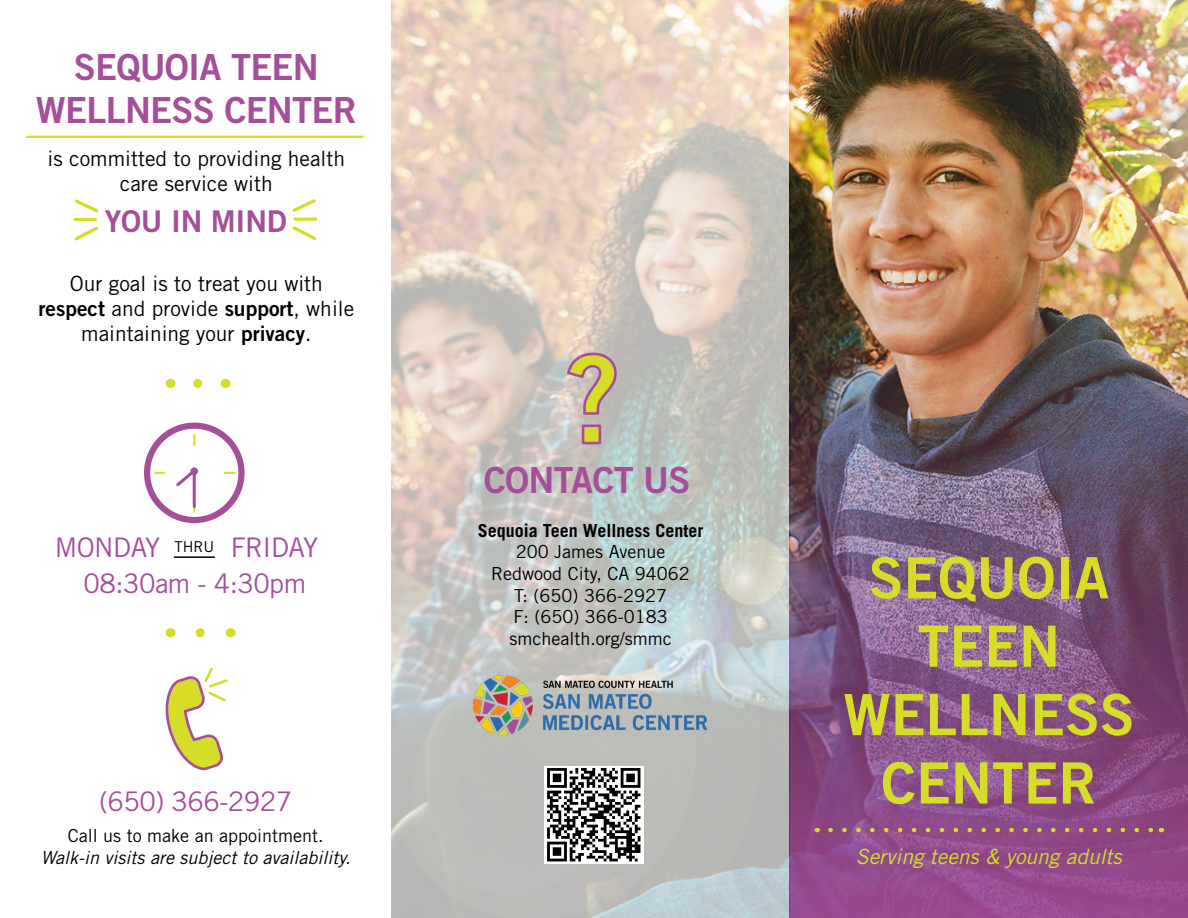
<style>
.page{position:relative;width:1188px;height:918px;background:#fff}
.page>*{position:absolute;margin:0;border:0;box-sizing:border-box;transform-origin:0 0}
.t1{font:94.5px "Trade Gothic LT Std Bd 2";color:#000}
.t2{font:57px/68.4px "Trade Gothic LT Std Bd 2";color:#d6dd29;text-align:center}
.t3{font:36px/43.2px "Trade Gothic LT Std Bd 2";letter-spacing:-.02em;color:#a54e9a;text-align:center}
.t4{font:30px "Trade Gothic LT Std Bd 2";letter-spacing:-.01em;color:#a54e9a}
.t5{font:27px/36px "Trade Gothic LT Std";letter-spacing:-.02em;color:#a54e9a}
.t6{font:21px/25.2px "Trade Gothic LT Std";color:#000;text-align:center}
.t7{font:italic 21px "Trade Gothic LT Std";color:#d6dd29}
.t8{font:18px/21.6px "Trade Gothic LT Std";color:#000;text-align:center}
.t9{font:italic 18px "Trade Gothic LT Std";color:#000}
.t10{font:700 18px "Trade Gothic LT Std";color:#000}
.s1{font-family:"Trade Gothic LT Std Bd 2"}
</style>
<div class="page">
<img style="left:392px;top:0;width:796px;height:918px">
<hr style="left:26px;top:136px;width:338px;height:2px;background:#d6dd29">
<svg style="left:165px;top:669px;width:63px;height:102px"></svg>
<svg style="left:565px;top:351px;width:53px;height:95px;background:#c6b895"></svg>
<img style="left:472px;top:674px;width:236px;height:63px">
<svg style="left:831px;top:828px;width:323px;height:4px"></svg>
<svg style="left:74px;top:199px;width:25px;height:14px"></svg>
<hr style="left:75px;top:218px;width:21px;height:3px;background:#d6dd29">
<svg style="left:74px;top:226px;width:25px;height:15px"></svg>
<hr style="left:174px;top:556px;width:41px;height:2px;background:#000">
<div style="left:144px;top:423px;width:101px;height:100px;border:6px solid #a54e9a;border-radius:50%"></div>
<svg style="left:225px;top:472px;width:10px;height:2px"></svg>
<svg style="left:155px;top:472px;width:9px;height:2px"></svg>
<svg style="left:193px;top:435px;width:2px;height:10px"></svg>
<svg style="left:176px;top:472px;width:22px;height:17px"></svg>
<hr style="left:193px;top:471px;width:3px;height:36px;background:#a54e9a">
<div style="left:190px;top:467px;width:8px;height:8px;background:#a54e9a;border-radius:50%"></div>
<svg style="left:198px;top:379px;width:5px;height:9px"></svg>
<svg style="left:200px;top:628px;width:5px;height:9px"></svg>
<svg style="left:292px;top:199px;width:24px;height:13px"></svg>
<svg style="left:295px;top:217px;width:21px;height:4px"></svg>
<svg style="left:292px;top:226px;width:25px;height:15px"></svg>
<img style="left:545px;top:766px;width:98px;height:97px">
<h3 class="t3" style="left:36px;top:45px;width:322px">SEQUOIA TEEN<br>WELLNESS CENTER</h3>
<p class="t6" style="left:48px;top:145px;width:299px">is committed to providing health care service with</p>
<h3 class="t4" style="left:105px;top:203px;width:183px">YOU IN MIND</h3>
<p class="t6" style="left:39px;top:270px;width:317px">Our goal is to treat you with <span class="s1">respect</span> and provide <span class="s1">support</span>, while maintaining your <span class="s1">privacy</span>.</p>
<h1 class="t1" style="left:86px;top:292px;width:59px">$</h1>
<p class="t5" style="left:83px;top:529px;width:236px;text-indent:-29px">MONDAY <sup>THRU</sup> FRIDAY<br>08:30am - 4:30pm</p>
<p class="t5" style="left:99px;top:783px;width:195px">(650) 366-2927</p>
<p class="t8" style="left:68px;top:825px;width:257px">Call us to make an appointment.</p>
<p class="t9" style="left:41px;top:847px;width:311px">Walk-in visits are subject to availability.</p>
<h3 class="t3" style="left:484px;top:458px;width:208px">CONTACT US</h3>
<p class="t10" style="left:478px;top:519px;width:227px">Sequoia Teen Wellness Center</p>
<p class="t8" style="left:491px;top:541px;width:200px">200 James Avenue<br>Redwood City, CA 94062<br>T: (650) 366-2927<br>F: (650) 366-0183 smchealth.org/smmc</p>
<h2 class="t2" style="left:843px;top:543px;width:293px">SEQUOIA<br>TEEN<br>WELLNESS<br>CENTER</h2>
<p class="t7" style="left:856px;top:844px;width:267px">Serving teens &amp; young adults</p>
</div>
